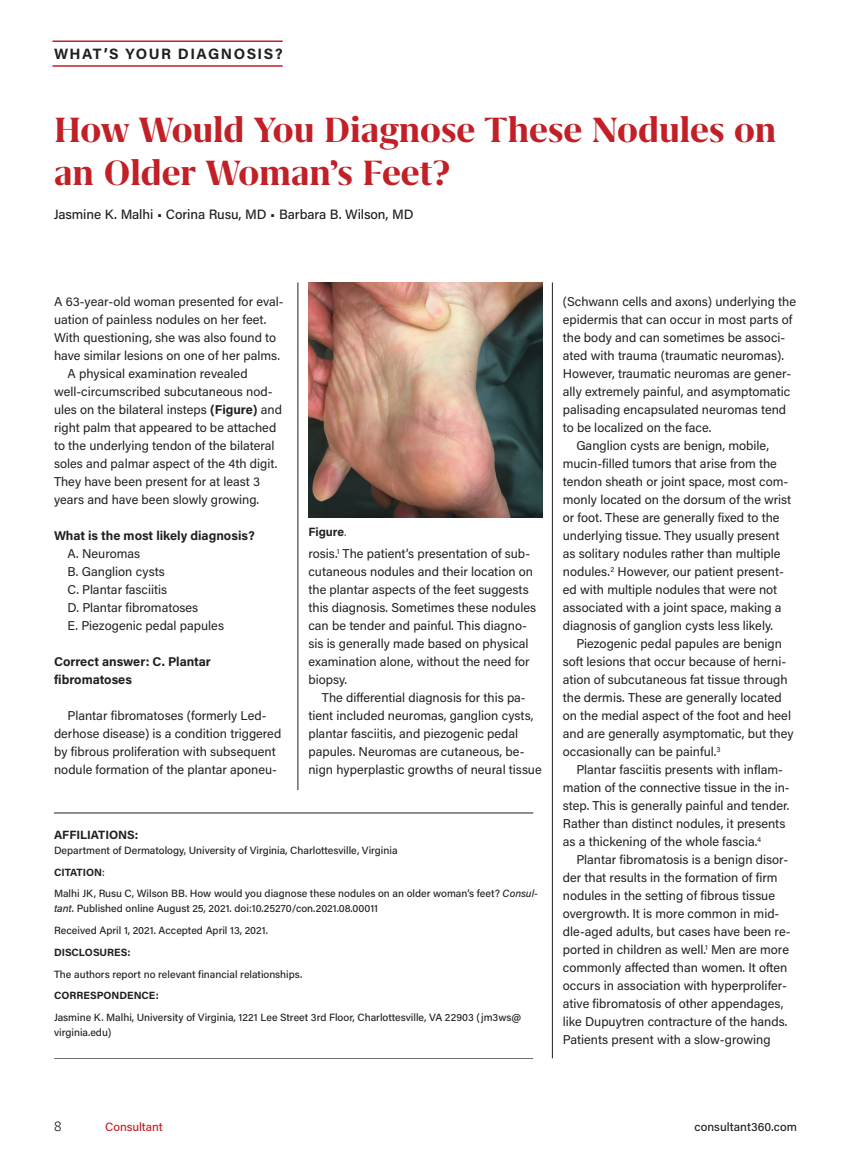
<style>
.page{position:relative;width:851px;height:1161px;background:#fff}
.page>*{position:absolute;margin:0;border:0;box-sizing:border-box;transform-origin:0 0}
.WO18_Feature_Title{font:700 40.5px/43.5px "Grifo M";color:#c12026}
.t1{font:700 15px "Acumin Pro";letter-spacing:.1em;color:#231f20}
.t2{font:15px "Freight Sans Pro";color:#231f20}
.WO18_Feature_Byline{font:500 13.5px "Acumin Pro";letter-spacing:-.005em;color:#231f20}
.WO18_BODY{font:12.75px/18px "Acumin Pro";color:#231f20}
.WO18_First_Para{font:12.75px/18px "Acumin Pro";color:#231f20}
.WO18_Subhead_2{font:700 12.75px "Acumin Pro";color:#231f20}
.t3{font:500 12px "Acumin Pro";letter-spacing:.005em;color:#231f20}
.Author_Box_Header{font:700 12px "Acumin Pro";color:#231f20}
.t4{font:500 12px "Acumin Pro";letter-spacing:-.005em;color:#c12026}
.WO18_Caption{font:700 12px "Acumin Pro";color:#231f20}
.Author_Box_Info{font:500 10.5px/15px "Acumin Pro";color:#231f20}
.Author_Box_Info-2{font:700 10.5px "Acumin Pro";color:#231f20}
.s1{font-weight:700}
.s2{font-weight:300}
.s3{font-weight:500}
.s4{font-style:italic}
</style>
<div class="page">
<hr style="left:52px;top:40px;width:231px;height:2px;background:#c12026">
<hr style="left:52px;top:65px;width:231px;height:2px;background:#c12026">
<hr style="left:297px;top:282px;width:1px;height:508px;background:#231f20">
<hr style="left:552px;top:282px;width:1px;height:776px;background:#231f20">
<hr style="left:54px;top:813px;width:479px;height:1px;background:#231f20">
<hr style="left:54px;top:1058px;width:479px;height:1px;background:#231f20">
<img style="left:308px;top:282px;width:234px;height:236px">
<p class="t1" style="left:54px;top:43px;width:230px">WHAT’S YOUR DIAGNOSIS?</p>
<p class="WO18_Feature_Title" style="left:54px;top:108px;width:723px">How Would You Diagnose These Nodules on an Older Woman’s Feet?</p>
<p class="WO18_Feature_Byline" style="left:54px;top:205px;width:361px">Jasmine K. Malhi • Corina Rusu, MD • Barbara B. Wilson, MD</p>
<p class="WO18_First_Para" style="left:54px;top:292px;width:231px">A 63-year-old woman presented for eval&shy;uation of painless nodules on her feet.<br>With questioning, she was also found to have similar lesions on one of her palms.</p>
<p class="WO18_BODY" style="left:54px;top:364px;width:229px;text-indent:14px">A physical examination revealed well-circumscribed subcutaneous nod&shy;ules on the bilateral insteps <span class="s1">(Figure)</span> and right palm that appeared to be attached to the underlying tendon of the bilateral soles and palmar aspect of the 4th digit.<br>They have been present for at least 3 years and have been slowly growing.</p>
<p class="WO18_Subhead_2" style="left:54px;top:527px;width:202px">What is the most likely diagnosis?</p>
<p class="WO18_BODY" style="left:68px;top:544px;width:74px">A. Neuromas</p>
<p class="WO18_BODY" style="left:68px;top:562px;width:99px">B. Ganglion cysts</p>
<p class="WO18_BODY" style="left:68px;top:580px;width:101px">C. Plantar fasciitis</p>
<p class="WO18_BODY" style="left:68px;top:598px;width:132px">D. Plantar fibromatoses</p>
<p class="WO18_BODY" style="left:68px;top:616px;width:158px">E. Piezogenic pedal papules</p>
<p class="WO18_Subhead_2" style="left:54px;top:653px;width:158px">Correct answer: C. Plantar</p>
<p class="WO18_Subhead_2" style="left:54px;top:671px;width:79px">fibromatoses</p>
<p class="WO18_BODY" style="left:54px;top:706px;width:229px;text-align:center">Plantar fibromatoses (formerly Led&shy;derhose disease) is a condition triggered by fibrous proliferation with subsequent nodule formation of the plantar aponeu-</p>
<p class="WO18_Caption" style="left:308px;top:523px;width:40px">Figure<span class="s2">.</span></p>
<p class="WO18_BODY" style="left:308px;top:544px;width:229px">rosis.<sup>1</sup> The patient’s presentation of sub&shy;cutaneous nodules and their location on the plantar aspects of the feet suggests this diagnosis. Sometimes these nodules can be tender and painful. This diagno&shy;sis is generally made based on physical examination alone, without the need for biopsy.</p>
<p class="WO18_BODY" style="left:308px;top:688px;width:235px;text-indent:14px">The differential diagnosis for this pa&shy;tient included neuromas, ganglion cysts, plantar fasciitis, and piezogenic pedal papules. Neuromas are cutaneous, be&shy;nign hyperplastic growths of neural tissue</p>
<p class="Author_Box_Header" style="left:54px;top:826px;width:86px">AFFILIATIONS:</p>
<p class="Author_Box_Info" style="left:54px;top:842px;width:345px">Department of Dermatology, University of Virginia, Charlottesville, Virginia</p>
<p class="Author_Box_Info-2" style="left:54px;top:865px;width:52px">CITATION<span class="s3">:</span></p>
<p class="Author_Box_Info" style="left:54px;top:886px;width:485px">Malhi JK, Rusu C, Wilson BB. How would you diagnose these nodules on an older woman’s feet? <span class="s4">Consul&shy;tant</span>. Published online August 25, 2021. doi:10.25270/con.2021.08.00011</p>
<p class="Author_Box_Info" style="left:54px;top:923px;width:215px">Received April 1, 2021. Accepted April 13, 2021.</p>
<p class="Author_Box_Info-2" style="left:54px;top:945px;width:78px">DISCLOSURES:</p>
<p class="Author_Box_Info" style="left:54px;top:966px;width:250px">The authors report no relevant financial relationships.</p>
<p class="Author_Box_Info-2" style="left:54px;top:988px;width:106px">CORRESPONDENCE:</p>
<p class="Author_Box_Info" style="left:54px;top:1010px;width:469px">Jasmine K. Malhi, University of Virginia, 1221 Lee Street 3rd Floor, Charlottesville, VA 22903 (jm3ws@ virginia.edu)</p>
<p class="WO18_BODY" style="left:562px;top:292px;width:235px">(Schwann cells and axons) underlying the epidermis that can occur in most parts of the body and can sometimes be associ&shy;ated with trauma (traumatic neuromas).<br>However, traumatic neuromas are gener&shy;ally extremely painful, and asymptomatic palisading encapsulated neuromas tend to be localized on the face.</p>
<p class="WO18_BODY" style="left:562px;top:436px;width:230px;text-indent:14px">Ganglion cysts are benign, mobile, mucin-filled tumors that arise from the tendon sheath or joint space, most com&shy;monly located on the dorsum of the wrist or foot. These are generally fixed to the underlying tissue. They usually present as solitary nodules rather than multiple nodules.<sup>2</sup> However, our patient present&shy;ed with multiple nodules that were not associated with a joint space, making a diagnosis of ganglion cysts less likely.</p>
<p class="WO18_BODY" style="left:563px;top:634px;width:232px;text-indent:14px">Piezogenic pedal papules are benign soft lesions that occur because of herni&shy;ation of subcutaneous fat tissue through the dermis. These are generally located on the medial aspect of the foot and heel and are generally asymptomatic, but they occasionally can be painful.<sup>3</sup></p>
<p class="WO18_BODY" style="left:563px;top:760px;width:228px;text-indent:14px">Plantar fasciitis presents with inflam&shy;mation of the connective tissue in the in&shy;step. This is generally painful and tender.<br>Rather than distinct nodules, it presents as a thickening of the whole fascia.<sup>4</sup></p>
<p class="WO18_BODY" style="left:563px;top:850px;width:229px;text-indent:14px">Plantar fibromatosis is a benign disor&shy;der that results in the formation of firm nodules in the setting of fibrous tissue overgrowth. It is more common in mid&shy;dle-aged adults, but cases have been re&shy;ported in children as well.<sup>1</sup> Men are more commonly affected than women. It often occurs in association with hyperprolifer&shy;ative fibromatosis of other appendages, like Dupuytren contracture of the hands.<br>Patients present with a slow-growing</p>
<p class="t2" style="left:54px;top:1116px;width:9px">8</p>
<p class="t4" style="left:105px;top:1119px;width:59px">Consultant</p>
<p class="t3" style="left:694px;top:1119px;width:104px">consultant360.com</p>
</div>
